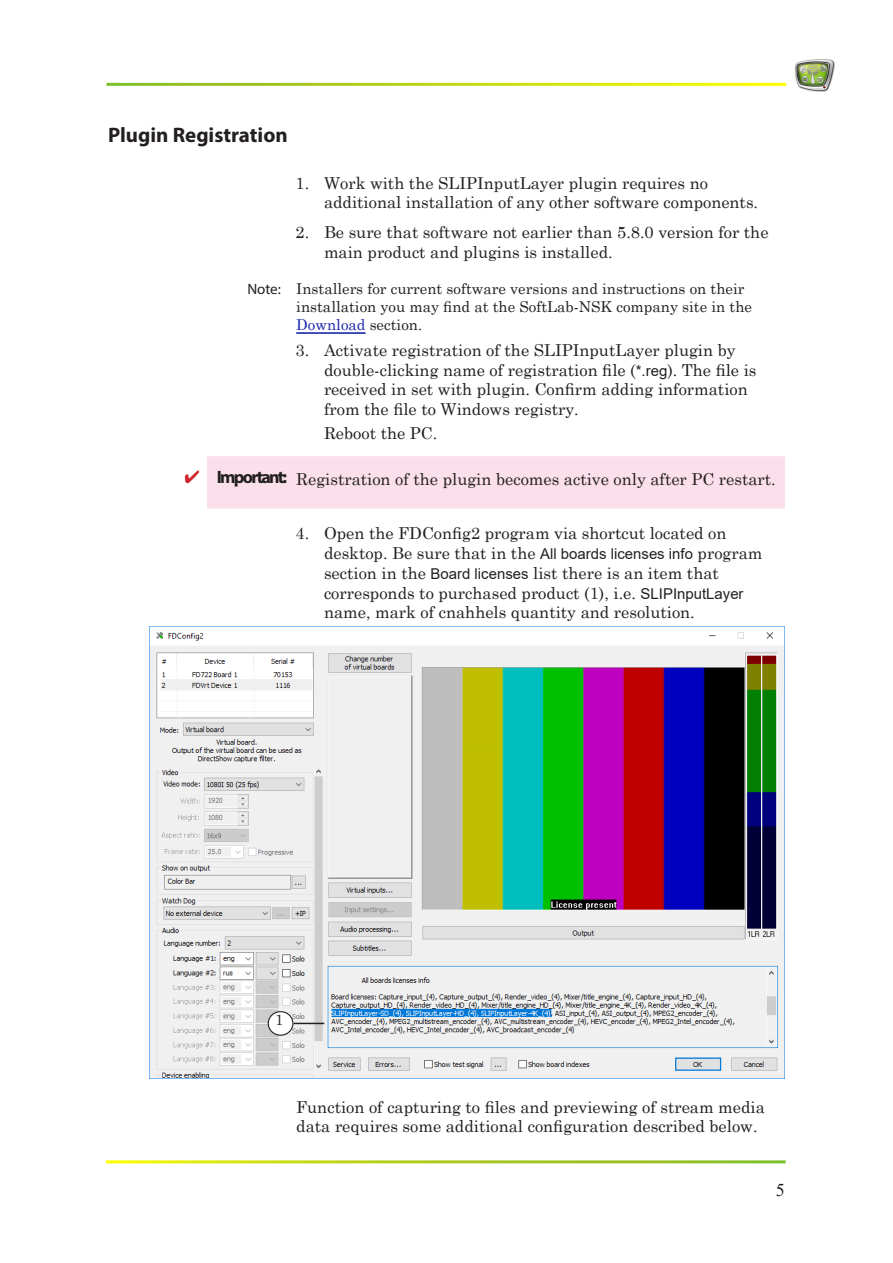
<style>
.page{position:relative;width:893px;height:1263px;background:#fff}
.page>*{position:absolute;margin:0;border:0;box-sizing:border-box;transform-origin:0 0}
.FD_Head_1{font:700 21px "Myriad Pro";color:#231f20}
.t1{font:700 18px "Myriad Pro";letter-spacing:-.1em;color:#231f20}
.t2{font:18px "Times New Roman";color:#231f20}
.FD_List{font:16.5px/19.8px "Century Schoolbook";color:#231f20}
.FD_Body{font:16.5px/19.8px "Century Schoolbook";color:#231f20}
.Tip_Body{font:16.5px "Century Schoolbook";color:#231f20}
.FD_List_body{font:16.5px "Century Schoolbook";color:#231f20}
.TTNote_Body{font:15px/18px "Century Schoolbook";color:#231f20}
.TTNote_Tit{font:15px "Myriad Pro";color:#231f20}
.s1{color:#1d27aa}
.s2{font-family:"Arial";font-size:15px}
</style>
<div class="page">
<img style="left:794px;top:59px;width:41px;height:32px">
<hr style="left:296px;top:333px;width:69px;height:1px;background:#1d27aa">
<div style="left:207px;top:456px;width:578px;height:52px;background:#fbdfeb"></div>
<img style="left:150px;top:626px;width:635px;height:452px">
<div style="left:268px;top:1012px;width:25px;height:23px;background:#fff;border-radius:50%"></div>
<div style="left:268px;top:1011px;width:25px;height:25px;border:1px solid #231f20;border-radius:50%"></div>
<hr style="left:294px;top:1023px;width:30px;height:1px;background:#231f20">
<p class="FD_Head_1" style="left:108px;top:121px;width:181px">Plugin Registration</p>
<p class="FD_List" style="left:324px;top:171px;width:436px;text-indent:-28px">1. Work with the SLIPInputLayer plugin requires no additional installation of any other software components.</p>
<p class="FD_List" style="left:324px;top:221px;width:446px;text-indent:-28px">2. Be sure that software not earlier than 5.8.0 version for the main product and plugins is installed.</p>
<p class="TTNote_Tit" style="left:247px;top:280px;width:35px">Note:</p>
<p class="TTNote_Body" style="left:296px;top:278px;width:457px">Installers for current software versions and instructions on their installation you may find at the SoftLab-NSK company site in the<br><span class="s1">Download</span> section.</p>
<p class="FD_List" style="left:324px;top:339px;width:434px;text-indent:-28px">3. Activate registration of the SLIPInputLayer plugin by double-clicking name of registration file (<span class="s2">*.reg</span>). The file is received in set with plugin. Confirm adding information from the file to Windows registry.</p>
<p class="FD_List_body" style="left:324px;top:419px;width:115px">Reboot the PC.</p>
<p class="t1" style="left:217px;top:465px;width:72px">Important:</p>
<p class="Tip_Body" style="left:296px;top:465px;width:481px">Registration of the plugin becomes active only after PC restart.</p>
<p class="FD_List" style="left:324px;top:522px;width:440px;text-indent:-28px">4. Open the FDConfig2 program via shortcut located on desktop. Be sure that in the <span class="s2">All boards licenses info</span> program section in the <span class="s2">Board licenses</span> list there is an item that corresponds to purchased product (1), i.e. <span class="s2">SLIPInputLayer </span>name, mark of cnahhels quantity and resolution.</p>
<p class="TTNote_Body" style="left:275px;top:1009px;width:10px">1</p>
<p class="FD_Body" style="left:296px;top:1095px;width:470px">Function of capturing to files and previewing of stream media data requires some additional configuration described below.</p>
<p class="t2" style="left:776px;top:1177px;width:10px">5</p>
</div>
